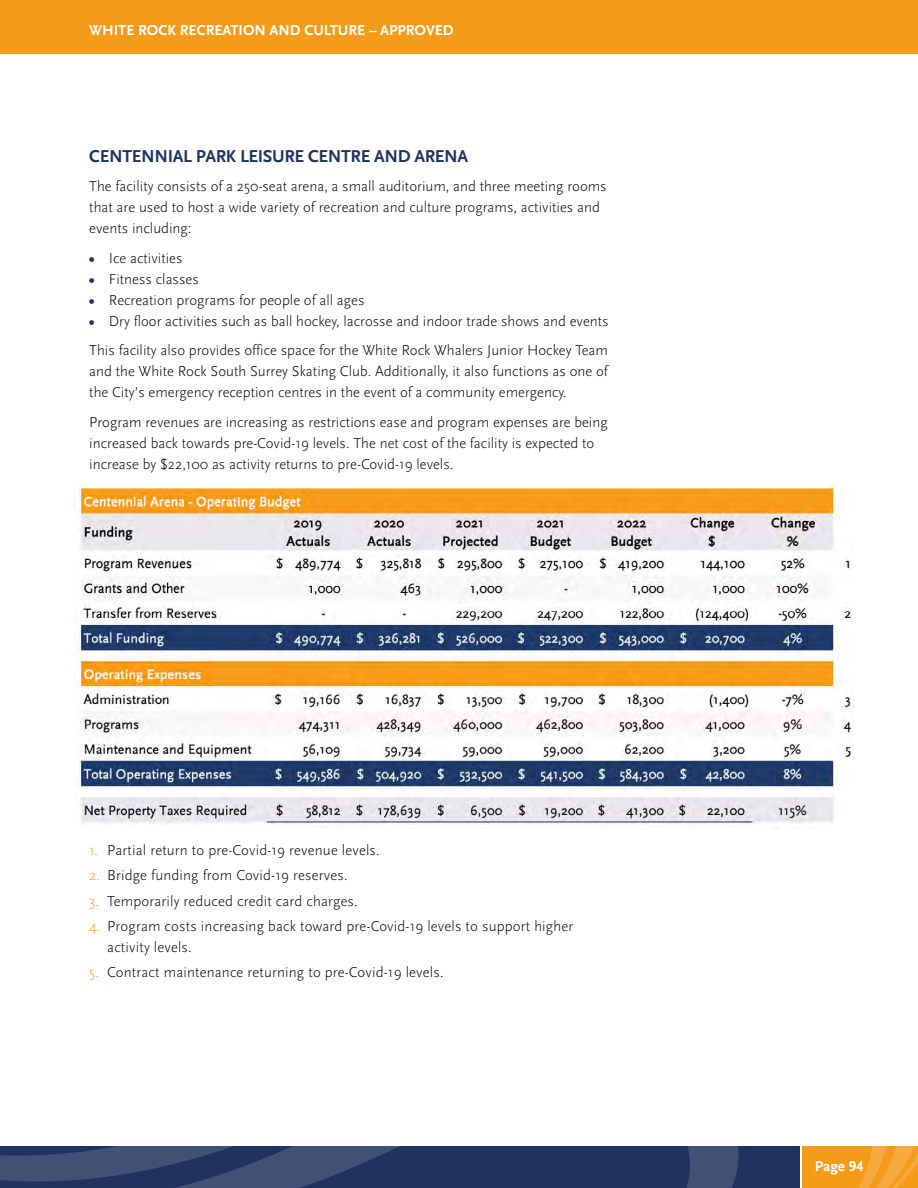
<style>
.page{position:relative;width:918px;height:1188px;background:#fff}
.page>*{position:absolute;margin:0;border:0;box-sizing:border-box;transform-origin:0 0}
.t1{font:18px "Scala Sans Bold LF";letter-spacing:-.02em;color:#20335e}
.t2{font:300 15px/21px "Scala Sans";color:#000}
.t3{font:15px "Scala Sans Bold LF";color:#fff}
.s1{font-family:"Scala Sans Bold LF";font-weight:400;color:#20335e}
.s2{color:#f59b1a}
</style>
<div class="page">
<div style="left:0;top:0;width:918px;height:55px;background:#f59b1a"></div>
<svg style="left:0;top:1146px;width:918px;height:42px;background:#3e4661"></svg>
<svg style="left:844px;top:1163px;width:62px;height:25px;background:#f5a129"></svg>
<img style="left:74px;top:484px;width:778px;height:343px">
<p class="t3" style="left:89px;top:22px;width:366px">WHITE ROCK RECREATION AND CULTURE – APPROVED</p>
<p class="t1" style="left:89px;top:146px;width:381px">CENTENNIAL PARK LEISURE CENTRE AND ARENA</p>
<p class="t2" style="left:89px;top:176px;width:519px">The facility consists of a 250-seat arena, a small auditorium, and three meeting rooms that are used to host a wide variety of recreation and culture programs, activities and events including:</p>
<p class="t2" style="left:89px;top:248px;width:95px"><span class="s1">•</span> Ice activities</p>
<p class="t2" style="left:89px;top:269px;width:111px"><span class="s1">•</span> Fitness classes</p>
<p class="t2" style="left:89px;top:290px;width:277px"><span class="s1">•</span> Recreation programs for people of all ages</p>
<p class="t2" style="left:89px;top:306px;width:521px;line-height:29.5px"><span class="s1">•</span> Dry floor activities such as ball hockey, lacrosse and indoor trade shows and events<br>This facility also provides office space for the White Rock Whalers Junior Hockey Team</p>
<p class="t2" style="left:89px;top:361px;width:520px">and the White Rock South Surrey Skating Club. Additionally, it also functions as one of the City’s emergency reception centres in the event of a community emergency.</p>
<p class="t2" style="left:89px;top:412px;width:520px">Program revenues are increasing as restrictions ease and program expenses are being increased back towards pre-Covid-19 levels. The net cost of the facility is expected to increase by $22,100 as activity returns to pre-Covid-19 levels.</p>
<p class="t2" style="left:89px;top:840px;width:292px"><span class="s2">1.</span> Partial return to pre-Covid-19 revenue levels.</p>
<p class="t2" style="left:89px;top:865px;width:260px"><span class="s2">2.</span> Bridge funding from Covid-19 reserves.</p>
<p class="t2" style="left:89px;top:891px;width:270px"><span class="s2">3.</span> Temporarily reduced credit card charges.</p>
<p class="t2" style="left:107px;top:916px;width:468px;text-indent:-18px"><span class="s2">4.</span> Program costs increasing back toward pre-Covid-19 levels to support higher activity levels.</p>
<p class="t2" style="left:89px;top:962px;width:356px"><span class="s2">5.</span> Contract maintenance returning to pre-Covid-19 levels.</p>
<p class="t3" style="left:815px;top:1158px;width:50px">Page 94</p>
</div>
